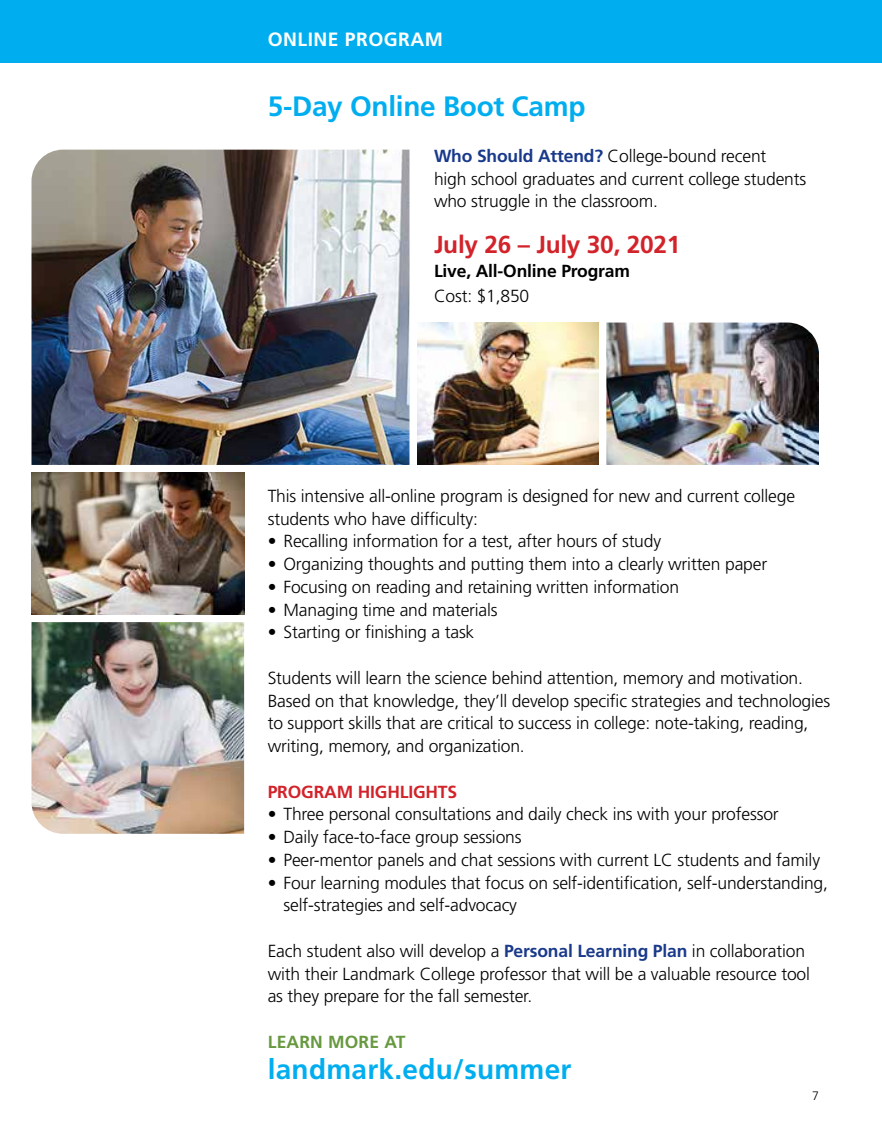
<style>
.page{position:relative;width:882px;height:1134px;background:#fff}
.page>*{position:absolute;margin:0;border:0;box-sizing:border-box;transform-origin:0 0}
.t1{font:700 28px "Frutiger";letter-spacing:-.01em;color:#00aeef}
.t2{font:700 28px "Frutiger";letter-spacing:.01em;color:#00aeef}
.t3{font:700 24.5px "Frutiger";letter-spacing:-.01em;color:#d2232a}
.t4{font:700 19.25px "Frutiger";letter-spacing:.025em;color:#fff}
.t5{font:300 17.5px/22.8px "Frutiger";letter-spacing:-.01em;color:#000}
.t6{font:700 17.5px "Frutiger";letter-spacing:-.01em;color:#000}
.t7{font:700 17.5px "Frutiger";letter-spacing:-.01em;color:#d2232a}
.t8{font:700 17.5px "Frutiger";letter-spacing:.01em;color:#679940}
.t9{font:300 12.25px "Frutiger";color:#000}
.s1{font-weight:700;color:#19398a}
</style>
<div class="page">
<img style="left:32px;top:150px;width:378px;height:315px">
<div style="left:0;top:0;width:882px;height:63px;background:#00aeef"></div>
<img style="left:32px;top:472px;width:212px;height:142px">
<img style="left:32px;top:622px;width:212px;height:212px">
<img style="left:417px;top:323px;width:181px;height:142px">
<img style="left:606px;top:323px;width:213px;height:142px">
<p class="t4" style="left:268px;top:28px;width:177px">ONLINE PROGRAM</p>
<h1 class="t1" style="left:268px;top:90px;width:319px">5-Day Online Boot Camp</h1>
<p class="t5" style="left:434px;top:144px;width:374px"><span class="s1">Who Should Attend?</span> College-bound recent<br>high school graduates and current college students who struggle in the classroom.</p>
<h2 class="t3" style="left:434px;top:230px;width:248px">July 26 – July 30, 2021</h2>
<p class="t6" style="left:434px;top:261px;width:198px">Live, All-Online Program</p>
<p class="t5" style="left:434px;top:284px;width:97px">Cost: $1,850</p>
<p class="t5" style="left:268px;top:485px;width:529px">This intensive all-online program is designed for new and current college students who have difficulty:</p>
<p class="t5" style="left:268px;top:530px;width:395px">• Recalling information for a test, after hours of study</p>
<p class="t5" style="left:268px;top:553px;width:501px">• Organizing thoughts and putting them into a clearly written paper</p>
<p class="t5" style="left:268px;top:576px;width:413px">• Focusing on reading and retaining written information</p>
<p class="t5" style="left:268px;top:598px;width:231px">• Managing time and materials</p>
<p class="t5" style="left:268px;top:621px;width:208px">• Starting or finishing a task</p>
<p class="t5" style="left:268px;top:667px;width:564px">Students will learn the science behind attention, memory and motivation.<br>Based on that knowledge, they’ll develop specific strategies and technologies to support skills that are critical to success in college: note-taking, reading, writing, memory, and organization.</p>
<p class="t7" style="left:268px;top:781px;width:191px">PROGRAM HIGHLIGHTS</p>
<p class="t5" style="left:268px;top:803px;width:512px">• Three personal consultations and daily check ins with your professor</p>
<p class="t5" style="left:268px;top:826px;width:255px">• Daily face-to-face group sessions</p>
<p class="t5" style="left:268px;top:849px;width:554px">• Peer-mentor panels and chat sessions with current LC students and family</p>
<p class="t5" style="left:284px;top:871px;width:546px;text-indent:-16px">• Four learning modules that focus on self-identification, self-understanding, self-strategies and self-advocacy</p>
<p class="t5" style="left:268px;top:940px;width:544px">Each student also will develop a <span class="s1">Personal Learning Plan</span> in collaboration with their Landmark College professor that will be a valuable resource tool as they prepare for the fall semester.</p>
<p class="t8" style="left:268px;top:1032px;width:139px">LEARN MORE AT</p>
<h1 class="t2" style="left:268px;top:1053px;width:305px">landmark.edu/summer</h1>
<p class="t9" style="left:812px;top:1088px;width:8px">7</p>
</div>
